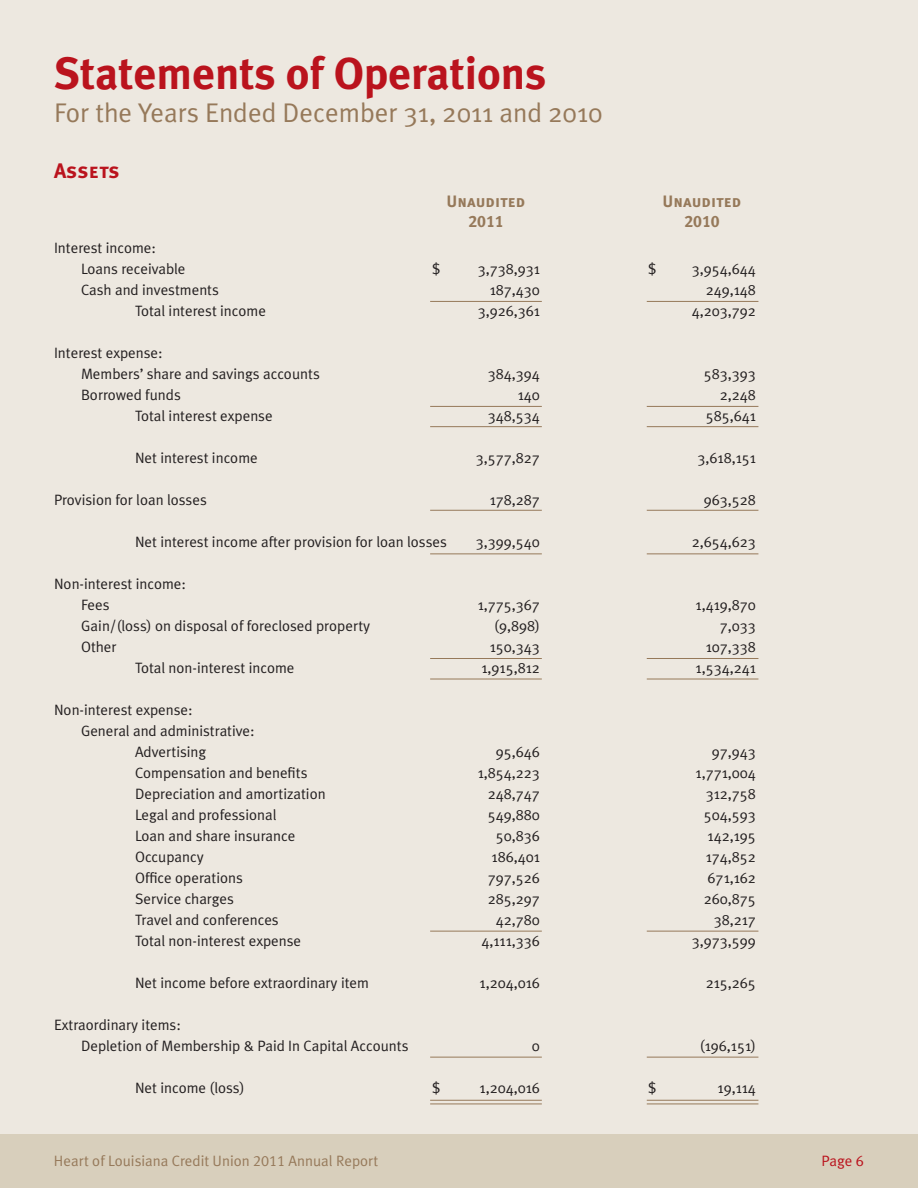
<style>
.page{position:relative;width:918px;height:1188px;background:#fff}
.page>*{position:absolute;margin:0;border:0;box-sizing:border-box;transform-origin:0 0}
.t1{font:700 45px "Meta Plus";color:#ba131d}
.t2{font:27px "Meta Plus Normal";color:#96795a}
.t3{font:21px "Meta Plus Bold Caps";color:#ba131d}
.t4{font:16.5px/19.8px "Meta Plus Bold Caps";color:#96795a;text-align:center}
.t5{font:15px/21px "Meta Plus Normal";color:#231f20}
.t6{font:15px "Meta Plus Normal";color:#96795a}
.t7{font:15px "Meta Plus Normal";color:#ba131d}
.s1{font-family:"Meta Plus Normal Caps"}
</style>
<div class="page">
<div style="left:0;top:0;width:918px;height:1134px;background:#ede8e0"></div>
<div style="left:0;top:1134px;width:918px;height:54px;background:#d8cfbc"></div>
<hr style="left:430px;top:301px;width:112px;height:1px;background:#96795a">
<hr style="left:430px;top:406px;width:112px;height:1px;background:#96795a">
<hr style="left:430px;top:426px;width:112px;height:1px;background:#96795a">
<hr style="left:430px;top:510px;width:112px;height:1px;background:#96795a">
<hr style="left:430px;top:554px;width:112px;height:1px;background:#96795a">
<hr style="left:430px;top:658px;width:112px;height:1px;background:#96795a">
<hr style="left:430px;top:679px;width:112px;height:1px;background:#96795a">
<hr style="left:430px;top:931px;width:112px;height:1px;background:#96795a">
<hr style="left:430px;top:1057px;width:112px;height:1px;background:#96795a">
<hr style="left:430px;top:1100px;width:112px;height:1px;background:#96795a">
<hr style="left:430px;top:1104px;width:112px;height:1px;background:#96795a">
<hr style="left:647px;top:301px;width:111px;height:1px;background:#96795a">
<hr style="left:647px;top:406px;width:111px;height:1px;background:#96795a">
<hr style="left:647px;top:426px;width:111px;height:1px;background:#96795a">
<hr style="left:647px;top:510px;width:111px;height:1px;background:#96795a">
<hr style="left:647px;top:553px;width:111px;height:1px;background:#96795a">
<hr style="left:647px;top:658px;width:111px;height:1px;background:#96795a">
<hr style="left:647px;top:679px;width:111px;height:1px;background:#96795a">
<hr style="left:647px;top:931px;width:111px;height:1px;background:#96795a">
<hr style="left:647px;top:1057px;width:111px;height:1px;background:#96795a">
<hr style="left:647px;top:1100px;width:111px;height:1px;background:#96795a">
<hr style="left:647px;top:1104px;width:111px;height:1px;background:#96795a">
<h1 class="t1" style="left:54px;top:52px;width:494px">Statements of Operations</h1>
<h2 class="t2" style="left:54px;top:103px;width:550px">For the Years Ended December 31, 2011 and 2010</h2>
<h3 class="t3" style="left:54px;top:159px;width:67px">Assets</h3>
<p class="t5" style="left:81px;top:238px;width:106px;text-indent:-27px">Interest income:<br>Loans receivable</p>
<p class="t4" style="left:447px;top:192px;width:80px">Unaudited<br>2011</p>
<p class="t4" style="left:663px;top:192px;width:80px">Unaudited<br>2010</p>
<p class="t5" style="left:432px;top:259px;width:10px">$</p>
<p class="t5" style="left:478px;top:259px;width:64px">3,738,931</p>
<p class="t5" style="left:648px;top:259px;width:10px">$</p>
<p class="t5" style="left:692px;top:259px;width:66px">3,954,644</p>
<p class="t5" style="left:81px;top:280px;width:139px">Cash and investments</p>
<p class="t5" style="left:490px;top:280px;width:52px">187,430</p>
<p class="t5" style="left:706px;top:280px;width:52px">249,148</p>
<p class="t5" style="left:135px;top:301px;width:132px">Total interest income</p>
<p class="t5" style="left:478px;top:301px;width:64px">3,926,361</p>
<p class="t5" style="left:692px;top:301px;width:66px">4,203,792</p>
<p class="t5" style="left:81px;top:343px;width:240px;text-indent:-27px">Interest expense:<br>Members’ share and savings accounts</p>
<p class="t5" style="left:488px;top:364px;width:54px">384,394</p>
<p class="t5" style="left:704px;top:364px;width:54px">583,393</p>
<p class="t5" style="left:81px;top:385px;width:101px">Borrowed funds</p>
<p class="t5" style="left:518px;top:385px;width:24px">140</p>
<p class="t5" style="left:720px;top:385px;width:38px">2,248</p>
<p class="t5" style="left:135px;top:406px;width:139px">Total interest expense</p>
<p class="t5" style="left:488px;top:406px;width:54px">348,534</p>
<p class="t5" style="left:706px;top:406px;width:52px">585,641</p>
<p class="t5" style="left:135px;top:448px;width:124px">Net interest income</p>
<p class="t5" style="left:476px;top:448px;width:66px">3,577,827</p>
<p class="t5" style="left:697px;top:448px;width:60px">3,618,151</p>
<p class="t5" style="left:54px;top:490px;width:154px">Provision for loan losses</p>
<p class="t5" style="left:490px;top:490px;width:52px">178,287</p>
<p class="t5" style="left:704px;top:490px;width:54px">963,528</p>
<p class="t5" style="left:135px;top:532px;width:313px">Net interest income after provision for loan losses</p>
<p class="t5" style="left:476px;top:532px;width:66px">3,399,540</p>
<p class="t5" style="left:692px;top:532px;width:66px">2,654,623</p>
<p class="t5" style="left:81px;top:574px;width:107px;text-indent:-27px">Non-interest income:<br>Fees</p>
<p class="t5" style="left:478px;top:595px;width:64px">1,775,367</p>
<p class="t5" style="left:696px;top:595px;width:62px">1,419,870</p>
<p class="t5" style="left:81px;top:616px;width:291px">Gain/(loss) on disposal of foreclosed property</p>
<p class="t5" style="left:494px;top:616px;width:47px">(9,898)</p>
<p class="t5" style="left:720px;top:616px;width:38px">7,033</p>
<p class="t5" style="left:81px;top:637px;width:37px">Other</p>
<p class="t5" style="left:490px;top:637px;width:52px">150,343</p>
<p class="t5" style="left:706px;top:637px;width:52px">107,338</p>
<p class="t5" style="left:135px;top:658px;width:161px">Total non-interest income</p>
<p class="t5" style="left:481px;top:658px;width:60px">1,915,812</p>
<p class="t5" style="left:696px;top:658px;width:62px">1,534,241</p>
<p class="t5" style="left:54px;top:700px;width:140px">Non-interest expense:</p>
<p class="t5" style="left:81px;top:721px;width:175px">General and administrative:</p>
<p class="t5" style="left:135px;top:742px;width:73px">Advertising</p>
<p class="t5" style="left:496px;top:742px;width:46px">95,646</p>
<p class="t5" style="left:712px;top:742px;width:46px">97,943</p>
<p class="t5" style="left:135px;top:763px;width:174px">Compensation and benefits</p>
<p class="t5" style="left:478px;top:763px;width:64px">1,854,223</p>
<p class="t5" style="left:696px;top:763px;width:62px">1,771,004</p>
<p class="t5" style="left:135px;top:784px;width:192px">Depreciation and amortization</p>
<p class="t5" style="left:488px;top:784px;width:54px">248,747</p>
<p class="t5" style="left:706px;top:784px;width:52px">312,758</p>
<p class="t5" style="left:135px;top:805px;width:143px">Legal and professional</p>
<p class="t5" style="left:488px;top:805px;width:54px">549,880</p>
<p class="t5" style="left:704px;top:805px;width:54px">504,593</p>
<p class="t5" style="left:135px;top:826px;width:162px">Loan and share insurance</p>
<p class="t5" style="left:496px;top:826px;width:46px">50,836</p>
<p class="t5" style="left:708px;top:826px;width:50px">142,195</p>
<p class="t5" style="left:135px;top:847px;width:70px">Occupancy</p>
<p class="t5" style="left:492px;top:847px;width:50px">186,401</p>
<p class="t5" style="left:706px;top:847px;width:52px">174,852</p>
<p class="t5" style="left:135px;top:868px;width:109px">Office operations</p>
<p class="t5" style="left:488px;top:868px;width:54px">797,526</p>
<p class="t5" style="left:708px;top:868px;width:50px">671,162</p>
<p class="t5" style="left:135px;top:889px;width:100px">Service charges</p>
<p class="t5" style="left:488px;top:889px;width:54px">285,297</p>
<p class="t5" style="left:704px;top:889px;width:54px">260,875</p>
<p class="t5" style="left:135px;top:910px;width:145px">Travel and conferences</p>
<p class="t5" style="left:496px;top:910px;width:46px">42,780</p>
<p class="t5" style="left:714px;top:910px;width:44px">38,217</p>
<p class="t5" style="left:135px;top:931px;width:168px">Total non-interest expense</p>
<p class="t5" style="left:481px;top:931px;width:60px">4,111,336</p>
<p class="t5" style="left:692px;top:931px;width:66px">3,973,599</p>
<p class="t5" style="left:135px;top:973px;width:235px">Net income before extraordinary item</p>
<p class="t5" style="left:480px;top:973px;width:62px">1,204,016</p>
<p class="t5" style="left:706px;top:973px;width:52px">215,265</p>
<p class="t5" style="left:81px;top:1015px;width:329px;text-indent:-27px">Extraordinary items:<br>Depletion of Membership &amp; Paid In Capital Accounts</p>
<p class="t5" style="left:532px;top:1036px;width:10px">0</p>
<p class="t5" style="left:700px;top:1036px;width:58px">(196,151)</p>
<p class="t5" style="left:135px;top:1078px;width:111px">Net income (loss)</p>
<p class="t5" style="left:432px;top:1078px;width:10px">$</p>
<p class="t5" style="left:480px;top:1078px;width:62px">1,204,016</p>
<p class="t5" style="left:648px;top:1078px;width:10px">$</p>
<p class="t5" style="left:718px;top:1078px;width:40px">19,114</p>
<p class="t6" style="left:54px;top:1156px;width:326px">Heart of Louisiana Credit Union <span class="s1">2011</span> Annual Report</p>
<p class="t7" style="left:822px;top:1156px;width:44px">Page <span class="s1">6</span></p>
</div>
